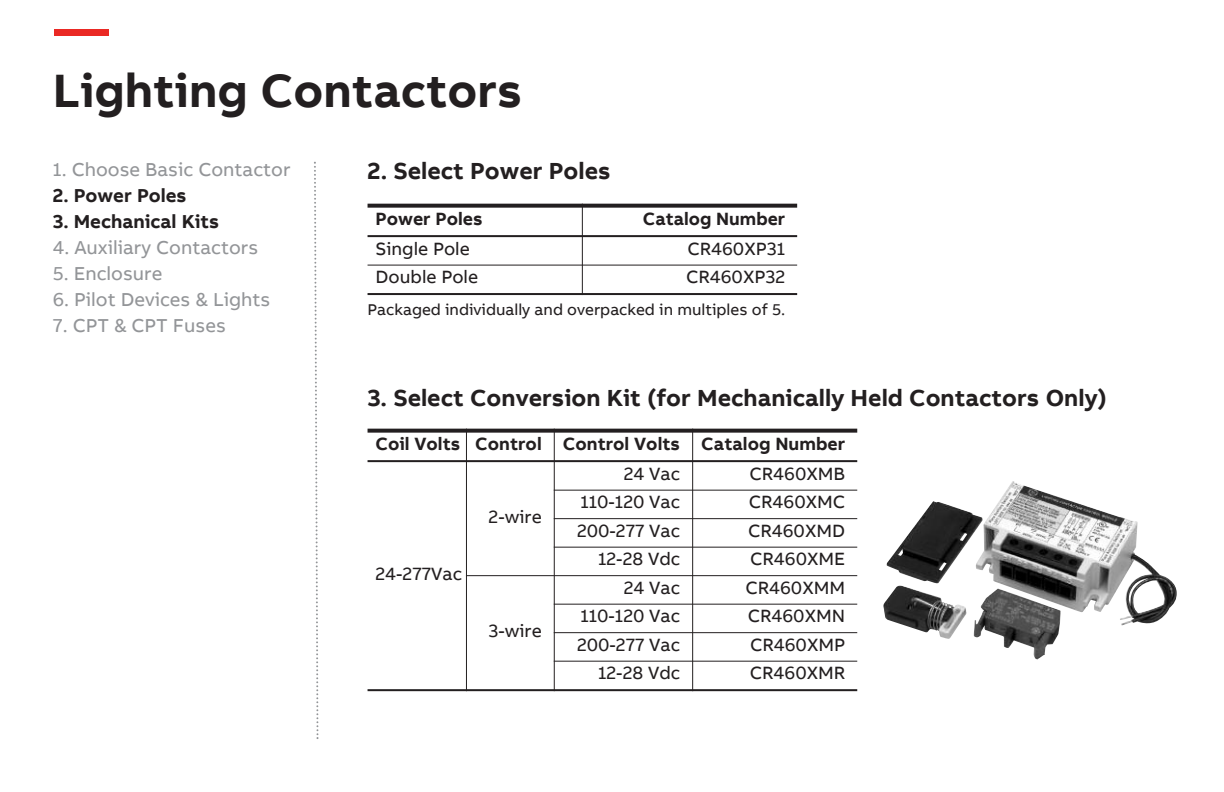
<style>
.page{position:relative;width:1224px;height:792px;background:#fff}
.page>*{position:absolute;margin:0;border:0;box-sizing:border-box;transform-origin:0 0}
.t1{font:700 48px "AB Bvoice";color:#231f20}
.t2{font:700 23.8px "AB Bvoice";color:#231f20}
.t3{font:19.2px "AB Bvoice";color:#939598}
.t4{font:700 19.2px "AB Bvoice";color:#231f20}
.t5{font:18.2px "AB Bvoice";color:#231f20}
.t6{font:700 18.2px "AB Bvoice";color:#231f20}
.t7{font:16px "AB Bvoice";color:#231f20}
</style>
<div class="page">
<img style="left:883px;top:481px;width:294px;height:178px">
<hr style="left:466px;top:429px;width:1px;height:262px;background:#231f20">
<hr style="left:554px;top:429px;width:1px;height:262px;background:#231f20">
<hr style="left:692px;top:429px;width:1px;height:262px;background:#231f20">
<svg style="left:368px;top:429px;width:489px;height:4px;background:#363233"></svg>
<hr style="left:368px;top:460px;width:489px;height:2px;background:#231f20">
<hr style="left:554px;top:490px;width:303px;height:1px;background:#231f20">
<hr style="left:554px;top:518px;width:303px;height:1px;background:#231f20">
<hr style="left:554px;top:547px;width:303px;height:1px;background:#231f20">
<hr style="left:466px;top:575px;width:391px;height:1px;background:#231f20">
<hr style="left:554px;top:604px;width:303px;height:1px;background:#231f20">
<hr style="left:554px;top:632px;width:303px;height:1px;background:#231f20">
<hr style="left:554px;top:661px;width:303px;height:1px;background:#231f20">
<hr style="left:368px;top:689px;width:489px;height:2px;background:#231f20">
<svg style="left:314px;top:161px;width:5px;height:578px"></svg>
<hr style="left:582px;top:204px;width:1px;height:91px;background:#231f20">
<svg style="left:368px;top:204px;width:429px;height:4px;background:#353132"></svg>
<hr style="left:368px;top:235px;width:429px;height:2px;background:#231f20">
<hr style="left:368px;top:265px;width:429px;height:1px;background:#231f20">
<hr style="left:368px;top:293px;width:429px;height:2px;background:#231f20">
<div style="left:54px;top:29px;width:55px;height:7px;background:#ea2924"></div>
<h1 class="t1" style="left:53px;top:59px;width:471px">Lighting Contactors</h1>
<p class="t3" style="left:53px;top:156px;width:239px">1. Choose Basic Contactor</p>
<p class="t4" style="left:53px;top:182px;width:135px">2. Power Poles</p>
<p class="t4" style="left:53px;top:208px;width:168px">3. Mechanical Kits</p>
<p class="t3" style="left:53px;top:234px;width:207px">4. Auxiliary Contactors</p>
<p class="t3" style="left:53px;top:260px;width:111px">5. Enclosure</p>
<p class="t3" style="left:53px;top:286px;width:219px">6. Pilot Devices &amp; Lights</p>
<p class="t3" style="left:53px;top:312px;width:175px">7. CPT &amp; CPT Fuses</p>
<h2 class="t2" style="left:368px;top:155px;width:245px">2. Select Power Poles</h2>
<p class="t6" style="left:376px;top:207px;width:109px">Power Poles</p>
<p class="t6" style="left:643px;top:207px;width:144px">Catalog Number</p>
<p class="t5" style="left:376px;top:236px;width:96px">Single Pole</p>
<p class="t5" style="left:688px;top:236px;width:99px">CR460XP31</p>
<p class="t5" style="left:376px;top:265px;width:104px">Double Pole</p>
<p class="t5" style="left:686px;top:265px;width:100px">CR460XP32</p>
<p class="t7" style="left:368px;top:299px;width:419px">Packaged individually and overpacked in multiples of 5.</p>
<h2 class="t2" style="left:368px;top:382px;width:741px">3. Select Conversion Kit (for Mechanically Held Contactors Only)</h2>
<p class="t6" style="left:376px;top:432px;width:471px">Coil Volts Control Control Volts Catalog Number</p>
<p class="t5" style="left:376px;top:561px;width:88px">24-277Vac</p>
<p class="t5" style="left:489px;top:504px;width:55px">2-wire</p>
<p class="t5" style="left:488px;top:618px;width:55px">3-wire</p>
<p class="t5" style="left:624px;top:462px;width:58px">24 Vac</p>
<p class="t5" style="left:750px;top:462px;width:97px">CR460XMB</p>
<p class="t5" style="left:580px;top:490px;width:101px">110-120 Vac</p>
<p class="t5" style="left:749px;top:490px;width:98px">CR460XMC</p>
<p class="t5" style="left:577px;top:519px;width:105px">200-277 Vac</p>
<p class="t5" style="left:748px;top:519px;width:99px">CR460XMD</p>
<p class="t5" style="left:598px;top:547px;width:83px">12-28 Vdc</p>
<p class="t5" style="left:750px;top:547px;width:96px">CR460XME</p>
<p class="t5" style="left:624px;top:576px;width:58px">24 Vac</p>
<p class="t5" style="left:746px;top:576px;width:101px">CR460XMM</p>
<p class="t5" style="left:580px;top:604px;width:101px">110-120 Vac</p>
<p class="t5" style="left:748px;top:604px;width:99px">CR460XMN</p>
<p class="t5" style="left:577px;top:633px;width:105px">200-277 Vac</p>
<p class="t5" style="left:750px;top:633px;width:97px">CR460XMP</p>
<p class="t5" style="left:598px;top:661px;width:83px">12-28 Vdc</p>
<p class="t5" style="left:750px;top:661px;width:97px">CR460XMR</p>
</div>
